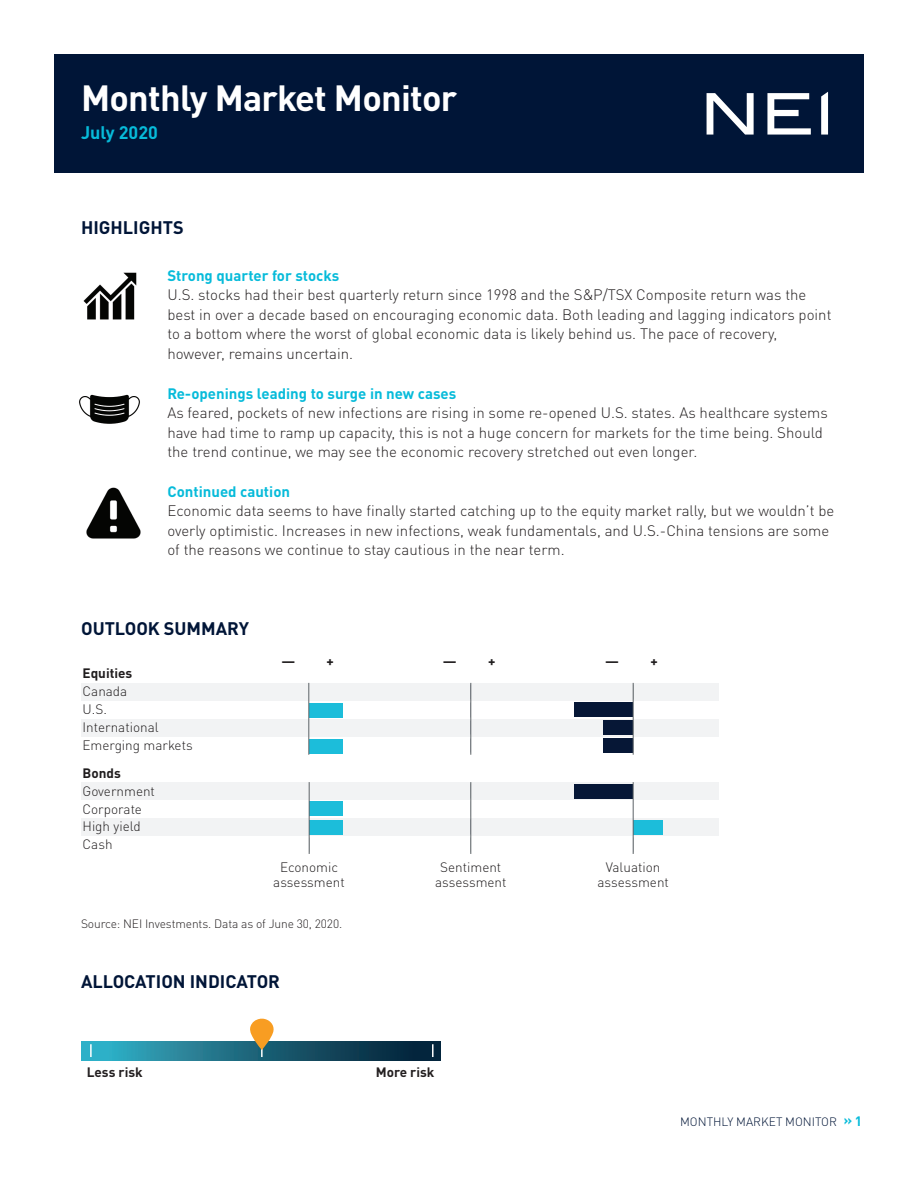
<style>
.page{position:relative;width:918px;height:1188px;background:#fff}
.page>*{position:absolute;margin:0;border:0;box-sizing:border-box;transform-origin:0 0}
.t1{font:700 36px "DIN Pro";letter-spacing:-.02em;color:#fff}
.t2{font:700 18px "DIN Pro";color:#001537}
.t3{font:700 18px "DIN Pro";color:#07bbda}
.t4{font:300 15px/19.5px "DIN Pro";color:#231f20}
.t5{font:700 15px "DIN Pro";color:#07bbda}
.t6{font:300 13.5px/17.9px "DIN Pro";color:#201d1e;text-align:center}
.t7{font:700 13.5px "DIN Pro";color:#201d1e}
.t8{font:700 13.5px "DIN Pro";color:#231f20}
.t9{font:300 12px "DIN Pro";letter-spacing:-.01em;color:#231f20}
.t10{font:300 12px "DIN Pro";color:#001537}
.s1{font-weight:700;font-size:13.5px;color:#07bbda}
</style>
<div class="page">
<div style="left:54px;top:54px;width:810px;height:118px;background:#001537"></div>
<svg style="left:821px;top:92px;width:7px;height:43px"></svg>
<svg style="left:707px;top:93px;width:47px;height:42px"></svg>
<svg style="left:767px;top:93px;width:44px;height:42px"></svg>
<div style="left:82px;top:683px;width:637px;height:18px;background:#f2f3f4"></div>
<div style="left:82px;top:719px;width:637px;height:18px;background:#f2f3f4"></div>
<div style="left:82px;top:782px;width:637px;height:18px;background:#f2f3f4"></div>
<div style="left:82px;top:818px;width:637px;height:18px;background:#f2f3f4"></div>
<div style="left:309px;top:820px;width:34px;height:14px;background:#1cbdda"></div>
<div style="left:309px;top:802px;width:34px;height:14px;background:#1cbdda"></div>
<hr style="left:309px;top:782px;width:1px;height:72px;background:#5d6367">
<hr style="left:470px;top:782px;width:1px;height:72px;background:#5d6367">
<div style="left:633px;top:820px;width:30px;height:14px;background:#1cbdda"></div>
<div style="left:604px;top:739px;width:29px;height:14px;background:#061736"></div>
<div style="left:574px;top:784px;width:59px;height:14px;background:#061736"></div>
<hr style="left:633px;top:782px;width:1px;height:72px;background:#5d6367">
<div style="left:309px;top:739px;width:34px;height:14px;background:#1cbdda"></div>
<div style="left:309px;top:703px;width:34px;height:14px;background:#1cbdda"></div>
<div style="left:574px;top:703px;width:59px;height:14px;background:#061736"></div>
<hr style="left:470px;top:683px;width:1px;height:72px;background:#5d6367">
<div style="left:604px;top:721px;width:29px;height:14px;background:#061736"></div>
<hr style="left:633px;top:683px;width:1px;height:72px;background:#5d6367">
<hr style="left:308px;top:683px;width:1px;height:72px;background:#5d6367">
<div style="left:82px;top:1041px;width:359px;height:19px;background:linear-gradient(to right,#35b3c9,#02172c)"></div>
<svg style="left:90px;top:1044px;width:2px;height:13px"></svg>
<svg style="left:432px;top:1044px;width:2px;height:13px"></svg>
<svg style="left:250px;top:1019px;width:25px;height:38px"></svg>
<img style="left:83px;top:272px;width:54px;height:48px">
<img style="left:79px;top:394px;width:61px;height:30px">
<img style="left:86px;top:487px;width:55px;height:52px">
<h1 class="t1" style="left:81px;top:70px;width:378px">Monthly Market Monitor</h1>
<p class="t3" style="left:81px;top:118px;width:78px">July 2020</p>
<p class="t2" style="left:81px;top:214px;width:104px">HIGHLIGHTS</p>
<p class="t5" style="left:167px;top:264px;width:173px">Strong quarter for stocks</p>
<p class="t4" style="left:167px;top:284px;width:666px">U.S. stocks had their best quarterly return since 1998 and the S&amp;P/TSX Composite return was the best in over a decade based on encouraging economic data. Both leading and lagging indicators point to a bottom where the worst of global economic data is likely behind us. The pace of recovery, however, remains uncertain.</p>
<p class="t5" style="left:167px;top:381px;width:290px">Re-openings leading to surge in new cases</p>
<p class="t4" style="left:167px;top:402px;width:662px">As feared, pockets of new infections are rising in some re-opened U.S. states. As healthcare systems have had time to ramp up capacity, this is not a huge concern for markets for the time being. Should the trend continue, we may see the economic recovery stretched out even longer.</p>
<p class="t5" style="left:167px;top:480px;width:124px">Continued caution</p>
<p class="t4" style="left:167px;top:500px;width:669px">Economic data seems to have finally started catching up to the equity market rally, but we wouldn’t be overly optimistic. Increases in new infections, weak fundamentals, and U.S.-China tensions are some of the reasons we continue to stay cautious in the near term.</p>
<p class="t2" style="left:81px;top:614px;width:169px">OUTLOOK SUMMARY</p>
<p class="t7" style="left:83px;top:663px;width:51px">Equities</p>
<p class="t6" style="left:83px;top:682px;width:112px;text-align:left">Canada<br>U.S.<br>International<br>Emerging markets</p>
<p class="t7" style="left:83px;top:763px;width:40px">Bonds</p>
<p class="t6" style="left:83px;top:781px;width:74px;text-align:left">Government<br>Corporate<br>High yield<br>Cash</p>
<p class="t7" style="left:281px;top:651px;width:54px">— +</p>
<p class="t7" style="left:443px;top:651px;width:54px">— +</p>
<p class="t7" style="left:605px;top:651px;width:54px">— +</p>
<p class="t6" style="left:273px;top:859px;width:73px;line-height:15px">Economic assessment</p>
<p class="t6" style="left:435px;top:859px;width:73px;line-height:15px">Sentiment assessment</p>
<p class="t6" style="left:597px;top:859px;width:73px;line-height:15px">Valuation assessment</p>
<p class="t9" style="left:81px;top:915px;width:263px">Source: NEI Investments. Data as of June 30, 2020.</p>
<p class="t2" style="left:81px;top:967px;width:200px">ALLOCATION INDICATOR</p>
<p class="t8" style="left:87px;top:1061px;width:57px">Less risk</p>
<p class="t8" style="left:376px;top:1061px;width:60px">More risk</p>
<p class="t10" style="left:680px;top:1113px;width:184px">MONTHLY MARKET MONITOR <span class="s1">» 1</span></p>
</div>
